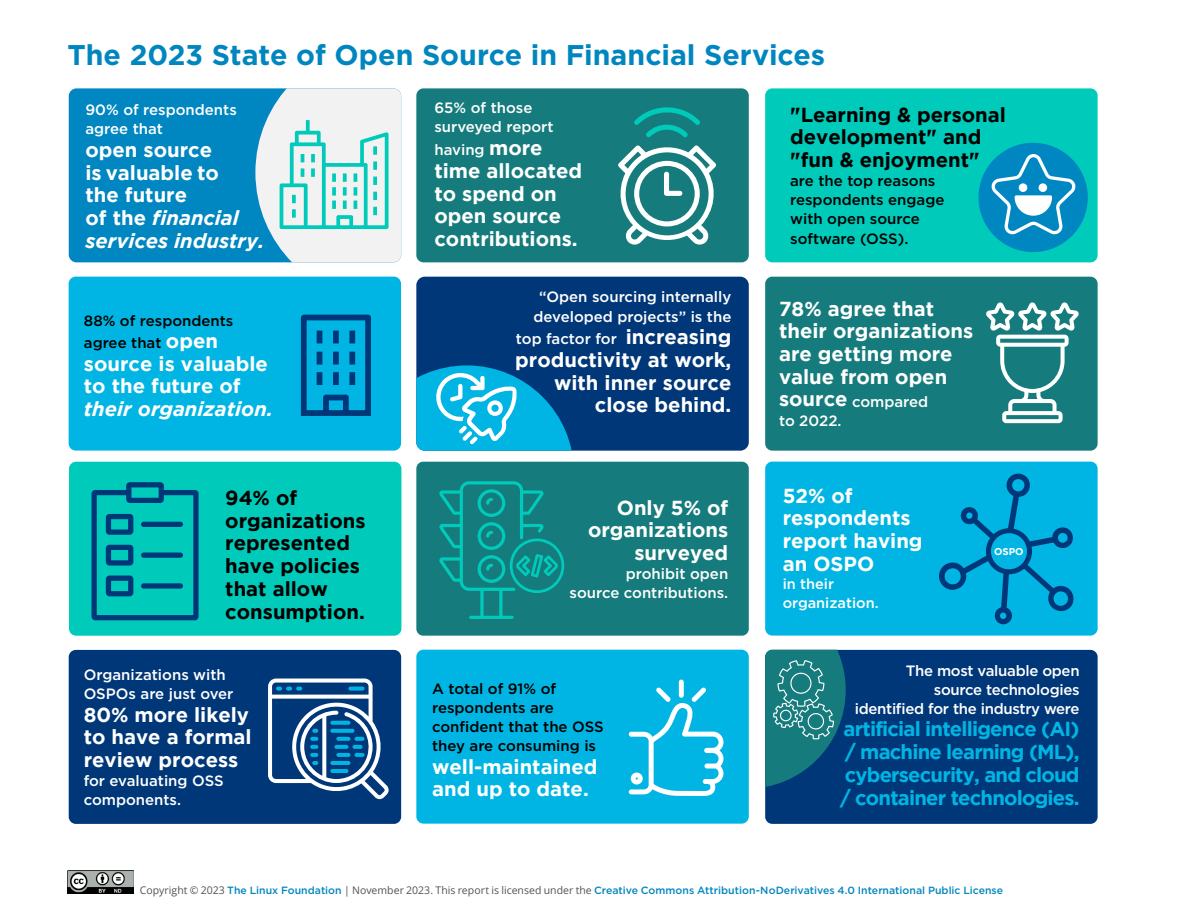
<style>
.page{position:relative;width:1188px;height:918px;background:#fff}
.page>*{position:absolute;margin:0;border:0;box-sizing:border-box;transform-origin:0 0}
.t1{font:700 28.5px "Gotham";color:#0086bf}
.t2{font:700 20.25px/22.6px "Gotham";color:#fff}
.t3{font:700 20.25px/22.6px "Gotham";color:#000}
.t4{font:700 20.25px/22.6px "Gotham";letter-spacing:-.04em;color:#00b5e3;text-align:justify}
.t5{font:700 20.1px/22.5px "Gotham";color:#fff}
.t6{font:500 15px/19px "Gotham";color:#fff}
.t7{font:500 15px/19px "Gotham";color:#000}
.t8{font:500 15px/19px "Gotham";letter-spacing:-.02em;color:#fff;text-align:right}
.t9{font:500 14.85px/22.5px "Gotham";color:#000}
.t10{font:500 14.55px/18.6px "Gotham";color:#fff}
.t11{font:500 10.5px "Gotham";color:#0086bf}
.t12{font:700 9.9px "Gotham";color:#fff}
.s1{font-style:italic}
.s2{font-weight:700;font-size:20.1px;color:#fff}
.s3{font-weight:700;font-size:20.25px}
.s4{font-family:"Open Sans";font-weight:400;color:#535353}
</style>
<div class="page">
<div style="left:416px;top:462px;width:333px;height:174px;background:#167b7c;border-radius:7px"></div>
<div style="left:416px;top:88px;width:333px;height:174px;background:#167b7c;border-radius:7px"></div>
<div style="left:69px;top:462px;width:332px;height:174px;background:#00caba;border-radius:7px"></div>
<div style="left:69px;top:88px;width:332px;height:174px;background:#0086c1;border-radius:8px"></div>
<div style="left:765px;top:88px;width:333px;height:174px;background:#00caba;border-radius:7px"></div>
<div style="left:978px;top:143px;width:110px;height:109px;background:#0086c1;border-radius:50%"></div>
<svg style="left:991px;top:154px;width:85px;height:81px"></svg>
<div style="left:69px;top:277px;width:332px;height:174px;background:#00b5e3;border-radius:7px"></div>
<div style="left:416px;top:650px;width:333px;height:174px;background:#00b5e3;border-radius:7px"></div>
<div style="left:765px;top:277px;width:333px;height:174px;background:#167b7c;border-radius:7px"></div>
<div style="left:69px;top:650px;width:332px;height:174px;background:#003778;border-radius:7px"></div>
<div style="left:765px;top:462px;width:333px;height:174px;background:#00b5e3;border-radius:7px"></div>
<div style="left:416px;top:277px;width:333px;height:174px;background:#003778;border-radius:8px"></div>
<svg style="left:416px;top:365px;width:158px;height:86px"></svg>
<div style="left:765px;top:650px;width:333px;height:174px;background:#003778;border-radius:7px"></div>
<svg style="left:618px;top:145px;width:98px;height:100px"></svg>
<svg style="left:634px;top:107px;width:66px;height:30px"></svg>
<svg style="left:986px;top:302px;width:93px;height:121px"></svg>
<svg style="left:939px;top:473px;width:135px;height:151px"></svg>
<div style="left:988px;top:531px;width:42px;height:41px;background:#00b5e3;border-radius:50%"></div>
<div style="left:986px;top:528px;width:46px;height:46px;border:5px solid #003778;border-radius:50%"></div>
<svg style="left:92px;top:482px;width:107px;height:138px"></svg>
<div style="left:141px;top:522px;width:42px;height:5px;background:#003778;border-radius:3px"></div>
<div style="left:141px;top:553px;width:42px;height:5px;background:#003778;border-radius:3px"></div>
<div style="left:141px;top:583px;width:42px;height:6px;background:#003778;border-radius:3px"></div>
<svg style="left:765px;top:650px;width:81px;height:139px"></svg>
<svg style="left:629px;top:680px;width:95px;height:116px"></svg>
<svg style="left:268px;top:679px;width:121px;height:120px"></svg>
<svg style="left:255px;top:88px;width:146px;height:174px"></svg>
<svg style="left:301px;top:315px;width:70px;height:101px"></svg>
<div style="left:510px;top:538px;width:54px;height:55px;border:3px solid #00caba;border-radius:50%"></div>
<svg style="left:439px;top:481px;width:121px;height:138px"></svg>
<img style="left:68px;top:871px;width:66px;height:23px">
<h1 class="t1" style="left:68px;top:36px;width:759px">The 2023 State of Open Source in Financial Services</h1>
<p class="t6" style="left:86px;top:100px;width:153px">90% of respondents agree that</p>
<p class="t2" style="left:86px;top:138px;width:180px">open source<br>is valuable to<br>the future<br>of the <span class="s1">financial services industry.</span></p>
<p class="t9" style="left:84px;top:309px;width:151px">88% of respondents agree that <span class="s2">open</span></p>
<p class="t5" style="left:84px;top:352px;width:191px">source is valuable to the future of <span class="s1">their organization.</span></p>
<p class="t3" style="left:225px;top:486px;width:142px">94% of organizations represented have policies that allow consumption.</p>
<p class="t6" style="left:84px;top:665px;width:151px">Organizations with<br>OSPOs are just over</p>
<p class="t2" style="left:84px;top:703px;width:169px">80% more likely to have a formal review process</p>
<p class="t6" style="left:84px;top:771px;width:142px">for evaluating OSS components.</p>
<p class="t6" style="left:434px;top:98px;width:121px">65% of those surveyed report</p>
<p class="t6" style="left:434px;top:140px;width:110px">having <span class="s3">more</span></p>
<p class="t2" style="left:434px;top:159px;width:149px">time allocated to spend on open source contributions.</p>
<p class="t6" style="left:534px;top:287px;width:199px;text-align:center">“Open sourcing internally developed projects” is the</p>
<p class="t6" style="left:516px;top:329px;width:217px">top factor for <span class="s3">increasing</span></p>
<p class="t2" style="left:515px;top:348px;width:218px;text-align:right">productivity at work, with inner source close behind.</p>
<p class="t2" style="left:588px;top:496px;width:142px;text-align:right">Only 5% of organizations surveyed</p>
<p class="t6" style="left:570px;top:564px;width:160px;text-align:right">prohibit open<br>source contributions.</p>
<p class="t7" style="left:432px;top:679px;width:173px">A total of 91% of respondents are confident that the OSS they are consuming is</p>
<p class="t2" style="left:432px;top:755px;width:167px">well-maintained and up to date.</p>
<p class="t3" style="left:790px;top:103px;width:217px">"Learning &amp; personal development" and "fun &amp; enjoyment"</p>
<p class="t7" style="left:790px;top:171px;width:156px">are the top reasons respondents engage with open source software (OSS).</p>
<p class="t2" style="left:779px;top:297px;width:196px">78% agree that their organizations are getting more value from open</p>
<p class="t6" style="left:779px;top:391px;width:151px"><span class="s3">source</span> compared to 2022.</p>
<p class="t2" style="left:783px;top:484px;width:141px">52% of respondents report having an OSPO</p>
<p class="t10" style="left:783px;top:575px;width:97px">in their organization.</p>
<p class="t12" style="left:994px;top:546px;width:31px">OSPO</p>
<p class="t8" style="left:855px;top:660px;width:226px">The most valuable open source technologies<br>identified for the industry were</p>
<p class="t4" style="left:840px;top:717px;width:241px">artificial intelligence (AI) / machine learning (ML), cybersecurity, and cloud / container technologies.</p>
<p class="t11" style="left:140px;top:883px;width:865px"><span class="s4">Copyright © 2023</span> The Linux Foundation <span class="s4">| November 2023. This report is licensed under the</span> Creative Commons Attribution-NoDerivatives 4.0 International Public License</p>
</div>
